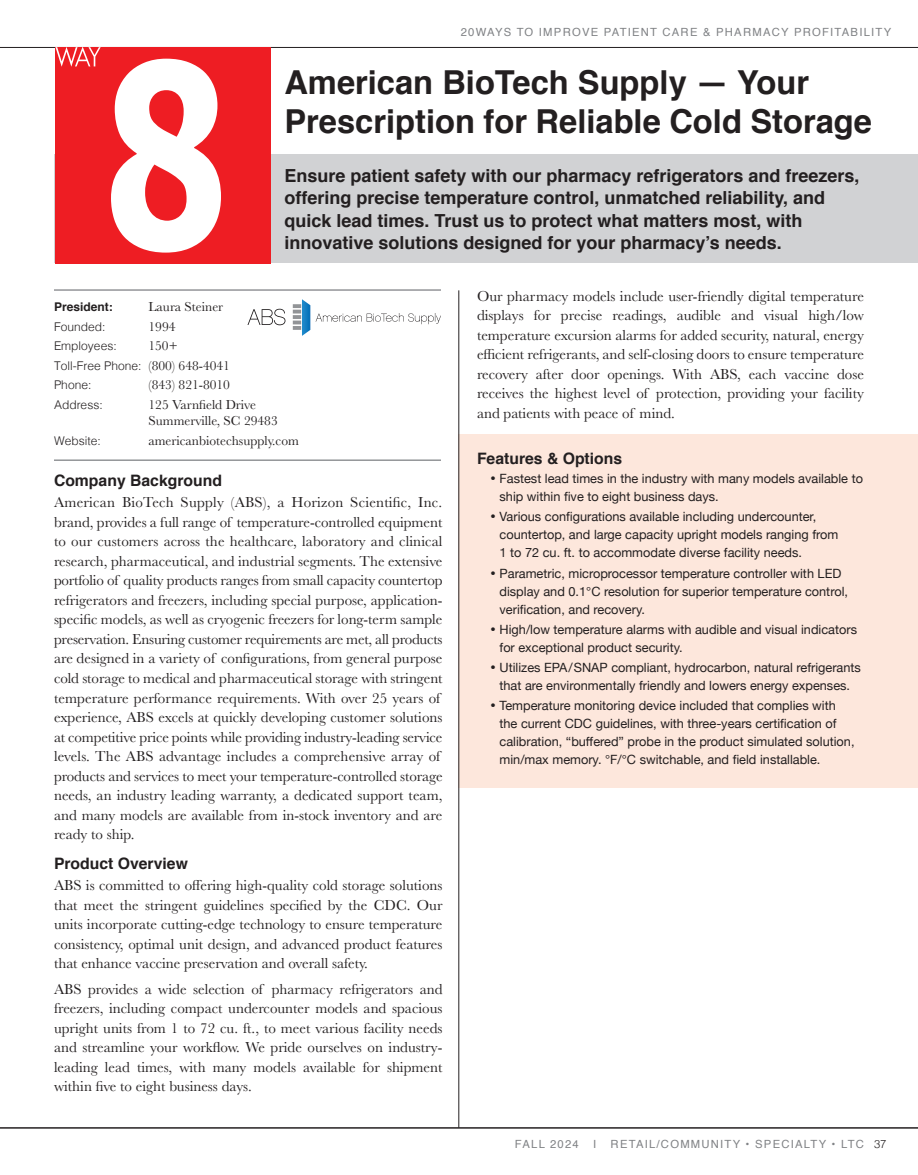
<style>
.page{position:relative;width:918px;height:1175px;background:#fff}
.page>*{position:absolute;margin:0;border:0;box-sizing:border-box;transform-origin:0 0}
.t1{font:700 33px/39px "Helvetica";color:#231f20}
.t2{font:700 18px/22.5px "Helvetica";color:#231f20}
.t3{font:700 15.75px "Helvetica";color:#231f20}
.t4{font:15px/19.5px "Baskerville";color:#231f20;text-align:justify}
.t5{font:13.5px/16.5px "Baskerville";color:#231f20}
.t6{font:12.75px/18px "Helvetica Neue";color:#231f20}
.t7{font:300 12px/19.5px "Helvetica";color:#231f20}
.t8{font:700 12px "Helvetica";color:#231f20}
.t9{font:11.25px "Helvetica";letter-spacing:.11em;color:#808285}
.s1{font-family:"Baskerville";font-weight:400;font-size:13.5px}
.s2{font-family:"Baskerville";font-size:15px}
.s3{font-weight:300;color:#231f20}
</style>
<div class="page">
<hr style="left:0;top:47px;width:918px;height:1px;background:#231f20">
<hr style="left:54px;top:289px;width:387px;height:2px;background:#939598">
<div style="left:55px;top:154px;width:863px;height:109px;background:#d1d2d4"></div>
<div style="left:459px;top:435px;width:459px;height:353px;background:#fde7dc"></div>
<hr style="left:54px;top:459px;width:387px;height:2px;background:#939598">
<svg style="left:248px;top:309px;width:37px;height:16px"></svg>
<svg style="left:316px;top:313px;width:125px;height:11px"></svg>
<svg style="left:293px;top:299px;width:17px;height:37px"></svg>
<hr style="left:459px;top:290px;width:1px;height:837px;background:#231f20">
<hr style="left:0;top:1127px;width:918px;height:1px;background:#231f20">
<div style="left:55px;top:47px;width:216px;height:216px;background:#ee1d23"></div>
<svg style="left:111px;top:59px;width:110px;height:194px"></svg>
<svg style="left:56px;top:47px;width:45px;height:20px"></svg>
<p class="t9" style="left:461px;top:23px;width:432px">20WAYS TO IMPROVE PATIENT CARE &amp; PHARMACY PROFITABILITY</p>
<h1 class="t1" style="left:284px;top:63px;width:589px">American BioTech Supply — Your<br>Prescription for Reliable Cold Storage</h1>
<p class="t2" style="left:284px;top:164px;width:577px">Ensure patient safety with our pharmacy refrigerators and freezers, offering precise temperature control, unmatched reliability, and quick lead times. Trust us to protect what matters most, with innovative solutions designed for your pharmacy’s needs.</p>
<p class="t8" style="left:54px;top:297px;width:60px">President:</p>
<p class="t5" style="left:148px;top:299px;width:76px">Laura Steiner</p>
<p class="t7" style="left:54px;top:316px;width:53px">Founded:</p>
<p class="t5" style="left:149px;top:318px;width:28px">1994</p>
<p class="t7" style="left:54px;top:335px;width:64px">Employees:</p>
<p class="t5" style="left:148px;top:338px;width:31px">150+</p>
<p class="t7" style="left:54px;top:355px;width:178px">Toll-Free Phone: <span class="s1">(800) 648-4041<br></span>Phone:</p>
<p class="t5" style="left:149px;top:377px;width:83px">(843) 821-8010</p>
<p class="t7" style="left:54px;top:394px;width:50px">Address:</p>
<p class="t5" style="left:149px;top:396px;width:131px">125 Varnfield Drive<br>Summerville, SC 29483</p>
<p class="t7" style="left:54px;top:430px;width:48px">Website:</p>
<p class="t5" style="left:148px;top:432px;width:152px">americanbiotechsupply.com</p>
<p class="t3" style="left:54px;top:468px;width:170px">Company Background</p>
<p class="t4" style="left:54px;top:493px;width:390px;text-align:left">American BioTech Supply (ABS), a Horizon Scientific, Inc. brand, provides a full range of temperature-controlled equipment to our customers across the healthcare, laboratory and clinical research, pharmaceutical, and industrial segments. The extensive portfolio of quality products ranges from small capacity countertop refrigerators and freezers, including special purpose, application&shy;specific models, as well as cryogenic freezers for long-term sample preservation. Ensuring customer requirements are met, all products are designed in a variety of configurations, from general purpose cold storage to medical and pharmaceutical storage with stringent temperature performance requirements. With over 25 years of experience, ABS excels at quickly developing customer solutions at competitive price points while providing industry-leading service levels. The ABS advantage includes a comprehensive array of products and services to meet your temperature-controlled storage needs, an industry leading warranty, a dedicated support team, and many models are available from in-stock inventory and are ready to ship.</p>
<p class="t3" style="left:54px;top:851px;width:135px">Product Overview</p>
<p class="t4" style="left:54px;top:875px;width:390px">ABS is committed to offering high-quality cold storage solutions that meet the stringent guidelines specified by the CDC. Our units incorporate cutting-edge technology to ensure temperature consistency, optimal unit design, and advanced product features that enhance vaccine preservation and overall safety.</p>
<p class="t4" style="left:54px;top:979px;width:390px">ABS provides a wide selection of pharmacy refrigerators and freezers, including compact undercounter models and spacious upright units from 1 to 72 cu. ft., to meet various facility needs and streamline your workflow. We pride ourselves on industry&shy;leading lead times, with many models available for shipment within five to eight business days.</p>
<p class="t4" style="left:477px;top:286px;width:389px">Our pharmacy models include user-friendly digital temperature displays for precise readings, audible and visual high/low temperature excursion alarms for added security, natural, energy efficient refrigerants, and self-closing doors to ensure temperature recovery after door openings. With ABS, each vaccine dose receives the highest level of protection, providing your facility and patients with peace of mind.</p>
<p class="t3" style="left:477px;top:445px;width:147px">Features &amp; Options</p>
<p class="t6" style="left:500px;top:470px;width:365px;text-indent:-9px"><span class="s2">•</span> Fastest lead times in the industry with many models available to ship within five to eight business days.</p>
<p class="t6" style="left:500px;top:508px;width:340px;text-indent:-9px"><span class="s2">•</span> Various configurations available including undercounter, countertop, and large capacity upright models ranging from<br>1 to 72 cu. ft. to accommodate diverse facility needs.</p>
<p class="t6" style="left:500px;top:564px;width:350px;text-indent:-9px"><span class="s2">•</span> Parametric, microprocessor temperature controller with LED display and 0.1°C resolution for superior temperature control, verification, and recovery.</p>
<p class="t6" style="left:500px;top:621px;width:359px;text-indent:-9px"><span class="s2">•</span> High/low temperature alarms with audible and visual indicators for exceptional product security.</p>
<p class="t6" style="left:490px;top:659px;width:372px;text-align:center"><span class="s2">•</span> Utilizes EPA/SNAP compliant, hydrocarbon, natural refrigerants that are environmentally friendly and lowers energy expenses.</p>
<p class="t6" style="left:500px;top:697px;width:357px;text-indent:-9px"><span class="s2">•</span> Temperature monitoring device included that complies with the current CDC guidelines, with three-years certification of calibration, “buffered” probe in the product simulated solution, min/max memory. °F/°C switchable, and field installable.</p>
<p class="t9" style="left:515px;top:1135px;width:65px">FALL 2024</p>
<p class="t9" style="left:593px;top:1135px;width:5px">I</p>
<p class="t9" style="left:611px;top:1135px;width:277px">RETAIL/COMMUNITY • SPECIALTY • LTC <span class="s3">37</span></p>
</div>
